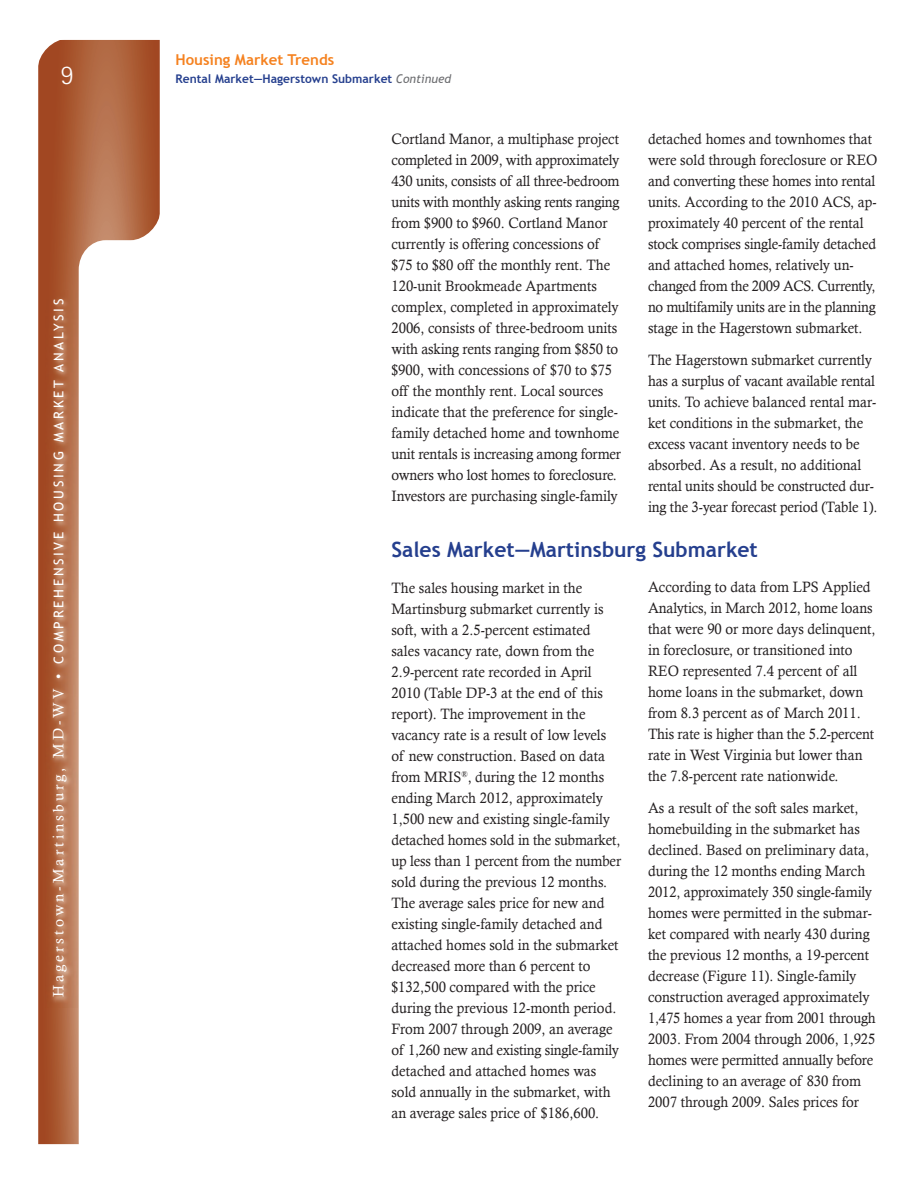
<style>
.page{position:relative;width:918px;height:1188px;background:#fff}
.page>*{position:absolute;margin:0;border:0;box-sizing:border-box;transform-origin:0 0}
.t1{font:300 27px "Rotis Sans Serif";color:#fff}
.level2{font:700 21px "Trebuchet MS";color:#253f8e}
.t2{font:15px/21px "Calisto";color:#231f20;scale:.95 1}
.level2-2{font:700 15px "Trebuchet MS";color:#f58220}
.t3{font:13.5px "Trebuchet MS";letter-spacing:.2em;color:#fff}
.level2-3{font:700 12px "Trebuchet MS";color:#253f8e}
.s1{font-family:"Calisto";font-size:15px}
.s2{font-weight:400;font-style:italic;color:#6c6d70}
</style>
<div class="page">
<svg style="left:38px;top:40px;width:122px;height:1104px;background:#ad603b"></svg>
<svg style="left:79px;top:240px;width:81px;height:904px"></svg>
<svg style="left:38px;top:39px;width:30px;height:30px"></svg>
<svg style="left:130px;top:210px;width:30px;height:36px"></svg>
<img style="left:46px;top:290px;width:31px;height:717px">
<h1 class="t1" style="left:61px;top:60px;width:14px">9</h1>
<p class="t3" style="left:51px;top:997px;width:700px;rotate:-90deg"><span class="s1">Hagerstown-Martinsburg, MD-WV •</span> COMPREHENSIVE HOUSING MARKET ANALYSIS</p>
<p class="level2-2" style="left:176px;top:50px;width:160px">Housing Market Trends</p>
<p class="level2-3" style="left:176px;top:71px;width:277px">Rental Market—Hagerstown Submarket <span class="s2">Continued</span></p>
<p class="t2" style="left:392px;top:128px;width:243px">Cortland Manor, a multiphase project completed in 2009, with approximately 430 units, consists of all three-bedroom units with monthly asking rents ranging from $900 to $960. Cortland Manor currently is offering concessions of $75 to $80 off the monthly rent. The 120-unit Brookmeade Apartments complex, completed in approximately 2006, consists of three-bedroom units with asking rents ranging from $850 to $900, with concessions of $70 to $75 off the monthly rent. Local sources indicate that the preference for single&shy;family detached home and townhome unit rentals is increasing among former owners who lost homes to foreclosure.<br>Investors are purchasing single-family</p>
<p class="t2" style="left:648px;top:128px;width:243px">detached homes and townhomes that were sold through foreclosure or REO and converting these homes into rental units. According to the 2010 ACS, ap&shy;proximately 40 percent of the rental stock comprises single-family detached and attached homes, relatively un&shy;changed from the 2009 ACS. Currently, no multifamily units are in the planning stage in the Hagerstown submarket.</p>
<p class="t2" style="left:648px;top:349px;width:243px">The Hagerstown submarket currently has a surplus of vacant available rental units. To achieve balanced rental mar&shy;ket conditions in the submarket, the excess vacant inventory needs to be absorbed. As a result, no additional rental units should be constructed dur&shy;ing the 3-year forecast period (Table 1).</p>
<p class="level2" style="left:392px;top:536px;width:368px">Sales Market—Martinsburg Submarket</p>
<p class="t2" style="left:392px;top:577px;width:243px">The sales housing market in the Martinsburg submarket currently is soft, with a 2.5-percent estimated sales vacancy rate, down from the 2.9-percent rate recorded in April 2010 (Table DP-3 at the end of this report). The improvement in the vacancy rate is a result of low levels of new construction. Based on data from MRIS<sup>®</sup>, during the 12 months ending March 2012, approximately 1,500 new and existing single-family detached homes sold in the submarket, up less than 1 percent from the number sold during the previous 12 months.<br>The average sales price for new and existing single-family detached and attached homes sold in the submarket decreased more than 6 percent to $132,500 compared with the price during the previous 12-month period.<br>From 2007 through 2009, an average of 1,260 new and existing single-family detached and attached homes was sold annually in the submarket, with an average sales price of $186,600.</p>
<p class="t2" style="left:648px;top:576px;width:241px">According to data from LPS Applied Analytics, in March 2012, home loans that were 90 or more days delinquent, in foreclosure, or transitioned into REO represented 7.4 percent of all home loans in the submarket, down from 8.3 percent as of March 2011.<br>This rate is higher than the 5.2-percent rate in West Virginia but lower than the 7.8-percent rate nationwide.</p>
<p class="t2" style="left:648px;top:797px;width:241px">As a result of the soft sales market, homebuilding in the submarket has declined. Based on preliminary data, during the 12 months ending March 2012, approximately 350 single-family homes were permitted in the submar&shy;ket compared with nearly 430 during the previous 12 months, a 19-percent decrease (Figure 11). Single-family construction averaged approximately 1,475 homes a year from 2001 through 2003. From 2004 through 2006, 1,925 homes were permitted annually before declining to an average of 830 from 2007 through 2009. Sales prices for</p>
</div>
